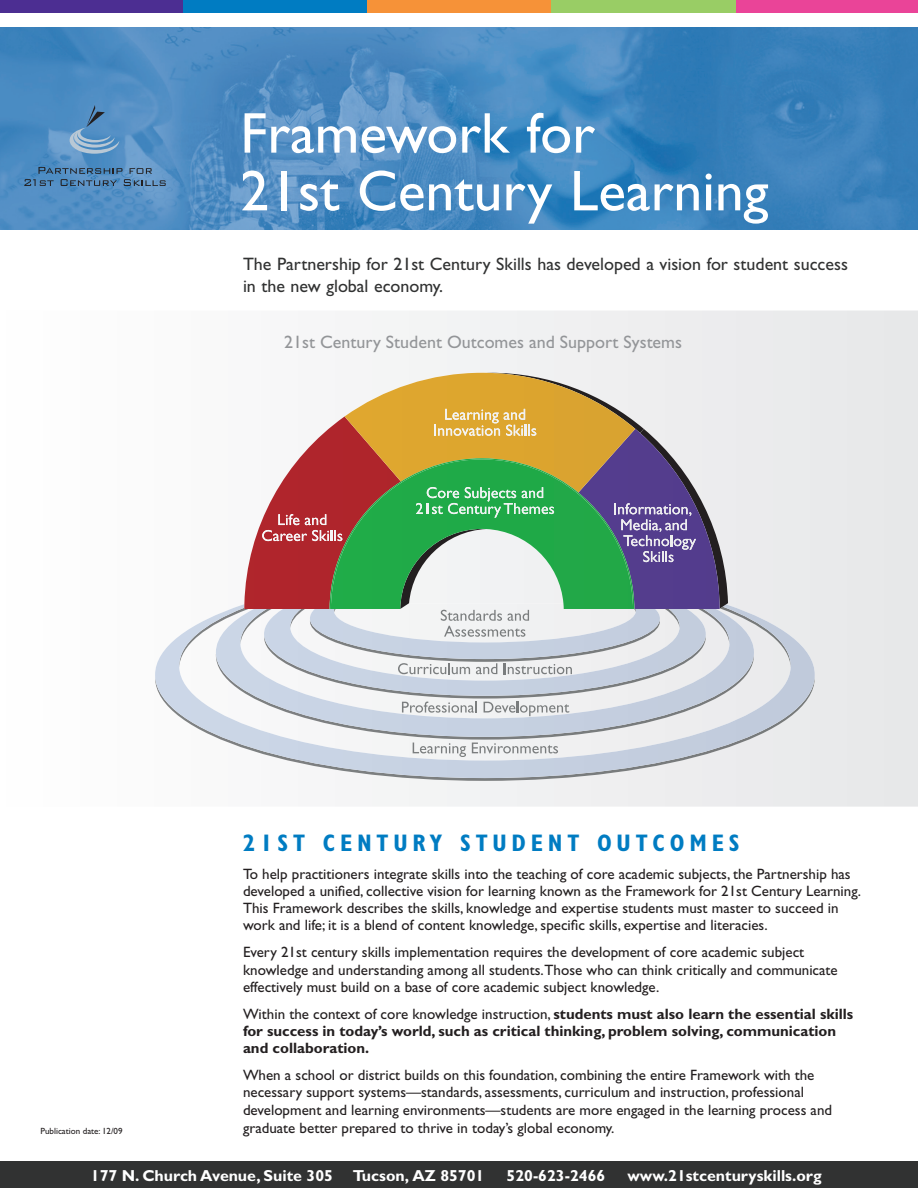
<style>
.page{position:relative;width:918px;height:1188px;background:#fff}
.page>*{position:absolute;margin:0;border:0;box-sizing:border-box;transform-origin:0 0}
.t1{font:57.75px/57.8px "Gill Sans";color:#fff}
.t2{font:700 condensed 24px "Gill Sans";letter-spacing:.2em;color:#007cc2}
.t3{font:18px/21.6px "Gill Sans";color:#313232}
.t4{font:18px "Gill Sans";color:#939598}
.t5{font:700 15.9px "Gill Sans";color:#fff}
.t6{font:15px/17.2px "Gill Sans";color:#231f20}
.t7{font:700 15px/17.2px "Gill Sans";color:#231f20}
.t8{font:9px "Gill Sans";color:#231f20}
.s1{font-weight:400}
</style>
<div class="page">
<svg style="left:372px;top:310px;width:546px;height:497px"></svg>
<svg style="left:155px;top:604px;width:660px;height:174px"></svg>
<svg style="left:216px;top:609px;width:538px;height:128px"></svg>
<svg style="left:413px;top:743px;width:53px;height:14px"></svg>
<svg style="left:472px;top:743px;width:86px;height:11px"></svg>
<svg style="left:244px;top:373px;width:484px;height:343px"></svg>
<div style="left:736px;top:0;width:182px;height:14px;background:#ea4498"></div>
<div style="left:551px;top:0;width:185px;height:14px;background:#99cd65"></div>
<div style="left:367px;top:0;width:184px;height:14px;background:#f69238"></div>
<div style="left:183px;top:0;width:184px;height:14px;background:#007cc2"></div>
<div style="left:0;top:0;width:183px;height:14px;background:#4c2e92"></div>
<img style="left:0;top:27px;width:918px;height:203px">
<svg style="left:24px;top:167px;width:142px;height:19px;background:#4f7ea9"></svg>
<svg style="left:70px;top:105px;width:49px;height:49px;background:#6395c2"></svg>
<div style="left:0;top:1161px;width:918px;height:27px;background:#313232"></div>
<h1 class="t1" style="left:240px;top:104px;width:530px">Framework for<br>21st Century Learning</h1>
<p class="t3" style="left:243px;top:253px;width:606px">The Partnership for 21st Century Skills has developed a vision for student success in the new global economy.</p>
<p class="t4" style="left:284px;top:332px;width:399px">21st Century Student Outcomes and Support Systems</p>
<h2 class="t2" style="left:243px;top:828px;width:498px">21ST CENTURY STUDENT OUTCOMES</h2>
<p class="t6" style="left:243px;top:865px;width:620px">To help practitioners integrate skills into the teaching of core academic subjects, the Partnership has developed a unified, collective vision for learning known as the Framework for 21st Century Learning.<br>This Framework describes the skills, knowledge and expertise students must master to succeed in work and life; it is a blend of content knowledge, specific skills, expertise and literacies.</p>
<p class="t6" style="left:243px;top:944px;width:596px">Every 21st century skills implementation requires the development of core academic subject knowledge and understanding among all students.Those who can think critically and communicate effectively must build on a base of core academic subject knowledge.</p>
<p class="t7" style="left:243px;top:1005px;width:612px"><span class="s1">Within the context of core knowledge instruction,</span> students must also learn the essential skills for success in today’s world, such as critical thinking, problem solving, communication and collaboration.</p>
<p class="t6" style="left:243px;top:1066px;width:591px">When a school or district builds on this foundation, combining the entire Framework with the necessary support systems—standards, assessments, curriculum and instruction, professional development and learning environments—students are more engaged in the learning process and</p>
<p class="t8" style="left:40px;top:1126px;width:84px">Publication date: 12/09</p>
<p class="t6" style="left:243px;top:1119px;width:373px">graduate better prepared to thrive in today’s global economy.</p>
<p class="t5" style="left:91px;top:1166px;width:395px">177 N. Church Avenue, Suite 305 Tucson, AZ 85701</p>
<p class="t5" style="left:507px;top:1166px;width:100px">520-623-2466</p>
<p class="t5" style="left:627px;top:1166px;width:196px">www.21stcenturyskills.org</p>
</div>
